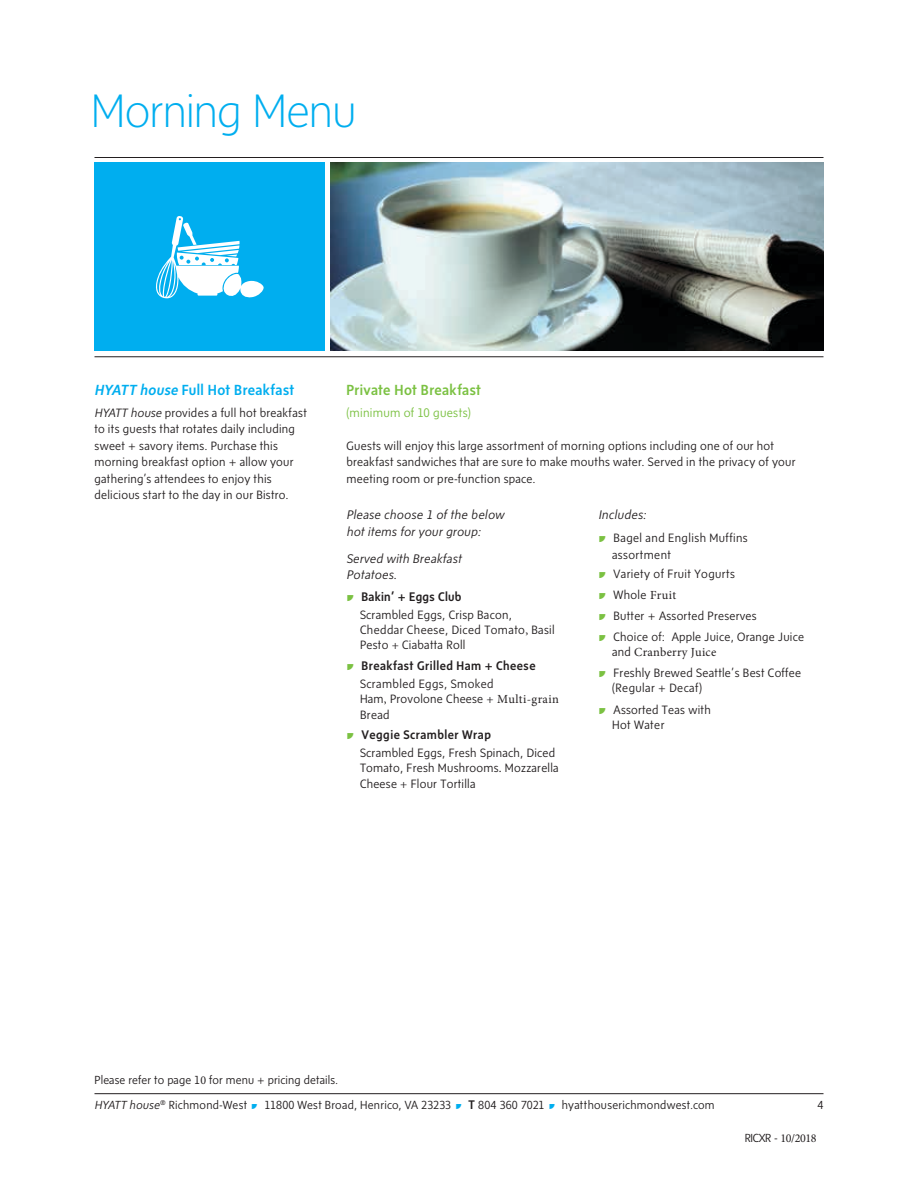
<style>
.page{position:relative;width:918px;height:1188px;background:#fff}
.page>*{position:absolute;margin:0;border:0;box-sizing:border-box;transform-origin:0 0}
.t1{font:200 48px "Sense";letter-spacing:-.01em;color:#00aeef}
.t2{font:500 15px "Sense";letter-spacing:.025em;color:#00aeef}
.t3{font:500 15px "Sense";letter-spacing:.025em;color:#7bc142}
.t4{font:italic 300 12.75px/16.5px "Sense";letter-spacing:.025em;color:#231f20}
.t5{font:500 12.75px "Sense";letter-spacing:.035em;color:#231f20}
.t6{font:300 12.75px "Sense";letter-spacing:.02em;color:#7bc142}
.t7{font:300 12.3px/16.5px "Sense";letter-spacing:.02em;color:#231f20}
.t8{font:12.3px "Minion Pro";letter-spacing:.02em;color:#231f20}
.t9{font:300 12px/25.8px "Sense";letter-spacing:.015em;color:#231f20}
.t10{font:12px "Minion Pro";letter-spacing:-.03em;color:#231f20}
.s1{font-style:italic}
.s2{font-family:"Sense Extras";font-weight:400;font-size:14.25px;color:#7bc142}
.s3{font-family:"Minion Pro";font-weight:400}
.s4{font-family:"Sense";font-weight:300}
.s5{font-family:"Sense Extras";font-weight:400;color:#00aeef}
.s6{font-weight:500;font-size:12.75px}
</style>
<div class="page">
<hr style="left:94px;top:1093px;width:730px;height:1px;background:#231f20">
<img style="left:331px;top:162px;width:493px;height:189px">
<hr style="left:94px;top:357px;width:730px;height:1px;background:#231f20">
<hr style="left:94px;top:157px;width:730px;height:1px;background:#231f20">
<div style="left:94px;top:162px;width:231px;height:189px;background:#00aeef"></div>
<svg style="left:156px;top:216px;width:108px;height:82px"></svg>
<h1 class="t1" style="left:91px;top:83px;width:267px">Morning Menu</h1>
<p class="t2" style="left:94px;top:381px;width:201px"><span class="s1">HYATT house</span> Full Hot Breakfast</p>
<p class="t7" style="left:94px;top:404px;width:214px"><span class="s1">HYATT house</span> provides a full hot breakfast to its guests that rotates daily including sweet + savory items. Purchase this morning breakfast option + allow your gathering’s attendees to enjoy this delicious start to the day in our Bistro.</p>
<p class="t3" style="left:346px;top:381px;width:136px">Private Hot Breakfast</p>
<p class="t6" style="left:346px;top:405px;width:126px">(minimum of 10 guests)</p>
<p class="t7" style="left:346px;top:437px;width:451px">Guests will enjoy this large assortment of morning options including one of our hot breakfast sandwiches that are sure to make mouths water. Served in the privacy of your meeting room or pre-function space.</p>
<p class="t4" style="left:346px;top:507px;width:159px">Please choose 1 of the below hot items for your group:</p>
<p class="t4" style="left:346px;top:550px;width:116px">Served with Breakfast<br>Potatoes.</p>
<p class="t5" style="left:346px;top:589px;width:117px"><span class="s2">•</span> Bakin’ + Eggs Club</p>
<p class="t7" style="left:360px;top:607px;width:196px;line-height:15.1px">Scrambled Eggs, Crisp Bacon,<br>Cheddar Cheese, Diced Tomato<span class="s3">,</span> Basil<br>Pesto <span class="s3">+</span> Ciabatta Roll</p>
<p class="t5" style="left:346px;top:659px;width:191px"><span class="s2">•</span> Breakfast Grilled Ham + Cheese</p>
<p class="t7" style="left:360px;top:676px;width:200px;line-height:15.3px">Scrambled Eggs, Smoked<br>Ham<span class="s3">,</span> Provolone Cheese <span class="s3">+ Multi-grain<br></span>Bread</p>
<p class="t5" style="left:346px;top:728px;width:146px"><span class="s2">•</span> Veggie Scrambler Wrap</p>
<p class="t7" style="left:360px;top:745px;width:200px;line-height:15.3px">Scrambled Eggs, Fresh Spinach, Diced<br>Tomato, Fresh Mushrooms<span class="s3">.</span> Mozzarella<br>Cheese <span class="s3">+</span> Flour Tortilla</p>
<p class="t4" style="left:598px;top:507px;width:49px">Includes:</p>
<p class="t7" style="left:612px;top:529px;width:137px;line-height:17.1px;text-indent:-14px"><span class="s2">•</span> Bagel and English Muffins assortment</p>
<p class="t7" style="left:598px;top:565px;width:138px"><span class="s2">•</span> Variety of Fruit Yogurts</p>
<p class="t7" style="left:598px;top:586px;width:79px"><span class="s2">•</span> Whole <span class="s3">Fruit</span></p>
<p class="t7" style="left:598px;top:607px;width:160px"><span class="s2">•</span> Butter + Assorted Preserves</p>
<p class="t7" style="left:598px;top:628px;width:207px"><span class="s2">•</span> Choice of: Apple Juice, Orange Juice</p>
<p class="t8" style="left:612px;top:644px;width:106px"><span class="s4">and</span> Cranberry Juice</p>
<p class="t7" style="left:612px;top:665px;width:191px;line-height:15.1px;text-indent:-14px"><span class="s2">•</span> Freshly Brewed Seattle’s Best Coffee (Regular + Decaf)</p>
<p class="t7" style="left:612px;top:702px;width:100px;line-height:15.1px;text-indent:-14px"><span class="s2">•</span> Assorted Teas with<br>Hot Water</p>
<p class="t9" style="left:94px;top:1066px;width:622px">Please refer to page 1<span class="s3">0</span> for menu + pricing details.<br><span class="s1">HYATT house</span><sup>®</sup> Richmond-West <span class="s5">•</span> 11800 West Broad, Henrico, VA 23233 <span class="s5">•</span> <span class="s6">T</span> 804 360 7021 <span class="s5">•</span> hyatthouserichmondwest.com</p>
<p class="t9" style="left:818px;top:1091px;width:7px">4</p>
<p class="t10" style="left:745px;top:1130px;width:73px"><span class="s4">RICXR -</span> 10/2018</p>
</div>
